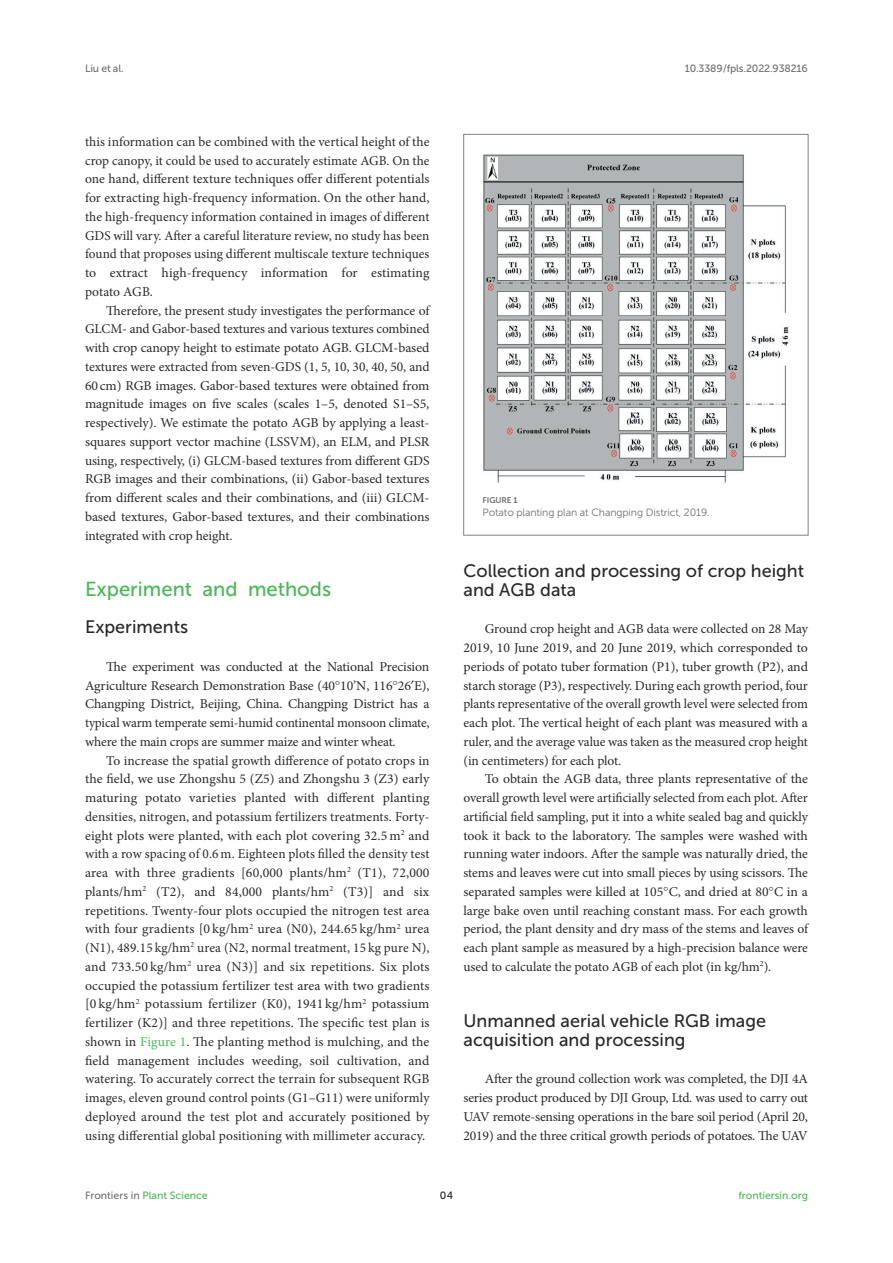
<style>
.page{position:relative;width:893px;height:1263px;background:#fff}
.page>*{position:absolute;margin:0;border:0;box-sizing:border-box;transform-origin:0 0}
.HEAD_1{font:20.25px "Museo Sans 500";color:#49b856}
.HEAD_2{font:18px/18.8px "Museo Sans 500";color:#292929}
.HEAD_2_after_HEAD_1{font:18px "Museo Sans 500";color:#292929}
.TEXT{font:13.5px/18.8px "Minion Pro";color:#292929;text-align:justify}
.TEXT_FLUSH{font:13.5px/18.8px "Minion Pro";letter-spacing:-.01em;color:#292929;text-align:justify}
.FIG_LEG{font:10.5px "Museo Sans 300";letter-spacing:-.01em;color:#6f6f70}
.t1{font:10.5px "Museo Sans 500";color:#49b856}
.t2{font:10.5px "Museo Sans 500";letter-spacing:-.015em;color:#6f6f70}
.t3{font:10.5px "Museo Sans 500";color:#231f20}
.FIG_HD{font:8.25px "Museo Sans 700";letter-spacing:-.01em;color:#6f6f70}
.s1{font-family:"STIX"}
.s2{font-family:"Gentium Plus"}
.s3{color:#49b856}
.s4{color:#6f6f70}
</style>
<div class="page">
<img style="left:483px;top:154px;width:306px;height:329px">
<div style="left:463px;top:134px;width:345px;height:401px;border:1px solid #808285"></div>
<p class="t2" style="left:85px;top:63px;width:40px">Liu et al.</p>
<p class="t2" style="left:685px;top:63px;width:125px">10.3389/fpls.2022.938216</p>
<p class="TEXT" style="left:85px;top:132px;width:346px">this information can be combined with the vertical height of the crop canopy, it could be used to accurately estimate AGB. On the one hand, different texture techniques offer different potentials for extracting high-frequency information. On the other hand, the high-frequency information contained in images of different GDS will vary. After a careful literature review, no study has been found that proposes using different multiscale texture techniques to extract high-frequency information for estimating potato AGB.</p>
<p class="TEXT" style="left:85px;top:301px;width:346px;text-indent:21px">Therefore, the present study investigates the performance of GLCM- and Gabor-based textures and various textures combined with crop canopy height to estimate potato AGB. GLCM-based textures were extracted from seven-GDS (1, 5, 10, 30, 40, 50, and 60cm) RGB images. Gabor-based textures were obtained from magnitude images on five scales (scales 1–5, denoted S1–S5, respectively). We estimate the potato AGB by applying a least&shy;squares support vector machine (LSSVM), an ELM, and PLSR using, respectively, (i) GLCM-based textures from different GDS RGB images and their combinations, (ii) Gabor-based textures from different scales and their combinations, and (iii) GLCM&shy;based textures, Gabor-based textures, and their combinations integrated with crop height.</p>
<p class="HEAD_1" style="left:85px;top:578px;width:248px">Experiment and methods</p>
<p class="HEAD_2_after_HEAD_1" style="left:85px;top:617px;width:105px">Experiments</p>
<p class="TEXT_FLUSH" style="left:85px;top:657px;width:346px;text-indent:21px">The experiment was conducted at the National Precision Agriculture Research Demonstration Base (40<span class="s1">°</span>10’N, 116<span class="s1">°</span>26<span class="s2">′</span>E), Changping District, Beijing, China. Changping District has a typical warm temperate semi-humid continental monsoon climate, where the main crops are summer maize and winter wheat.</p>
<p class="TEXT" style="left:85px;top:751px;width:346px;text-indent:21px">To increase the spatial growth difference of potato crops in the field, we use Zhongshu 5 (Z5) and Zhongshu 3 (Z3) early maturing potato varieties planted with different planting densities, nitrogen, and potassium fertilizers treatments. Forty&shy;eight plots were planted, with each plot covering 32.5 m<sup>2</sup> and with a row spacing of 0.6 m. Eighteen plots filled the density test area with three gradients [60,000 plants/hm<sup>2</sup> (T1), 72,000 plants/hm<sup>2</sup> (T2), and 84,000 plants/hm<sup>2</sup> (T3)] and six repetitions. Twenty-four plots occupied the nitrogen test area with four gradients [0 kg/hm<sup>2</sup> urea (N0), 244.65 kg/hm<sup>2</sup> urea (N1), 489.15 kg/hm<sup>2</sup> urea (N2, normal treatment, 15 kg pure N), and 733.50 kg/hm<sup>2</sup> urea (N3)] and six repetitions. Six plots occupied the potassium fertilizer test area with two gradients [0 kg/hm<sup>2</sup> potassium fertilizer (K0), 1941 kg/hm<sup>2</sup> potassium fertilizer (K2)] and three repetitions. The specific test plan is shown in <span class="s3">Figure 1</span>. The planting method is mulching, and the field management includes weeding, soil cultivation, and watering. To accurately correct the terrain for subsequent RGB images, eleven ground control points (G1–G11) were uniformly deployed around the test plot and accurately positioned by using differential global positioning with millimeter accuracy.</p>
<p class="FIG_HD" style="left:483px;top:495px;width:37px">FIGURE 1</p>
<p class="FIG_LEG" style="left:483px;top:507px;width:228px">Potato planting plan at Changping District, 2019.</p>
<p class="HEAD_2" style="left:463px;top:561px;width:342px">Collection and processing of crop height and AGB data</p>
<p class="TEXT_FLUSH" style="left:463px;top:620px;width:346px;text-indent:21px">Ground crop height and AGB data were collected on 28 May 2019, 10 June 2019, and 20 June 2019, which corresponded to periods of potato tuber formation (P1), tuber growth (P2), and starch storage (P3), respectively. During each growth period, four plants representative of the overall growth level were selected from each plot. The vertical height of each plant was measured with a ruler, and the average value was taken as the measured crop height (in centimeters) for each plot.</p>
<p class="TEXT" style="left:463px;top:770px;width:346px;text-indent:21px">To obtain the AGB data, three plants representative of the overall growth level were artificially selected from each plot. After artificial field sampling, put it into a white sealed bag and quickly took it back to the laboratory. The samples were washed with running water indoors. After the sample was naturally dried, the stems and leaves were cut into small pieces by using scissors. The separated samples were killed at 105<span class="s1">°</span>C, and dried at 80<span class="s1">°</span>C in a large bake oven until reaching constant mass. For each growth period, the plant density and dry mass of the stems and leaves of each plant sample as measured by a high-precision balance were used to calculate the potato AGB of each plot (in kg/hm<sup>2</sup>).</p>
<p class="HEAD_2" style="left:463px;top:1011px;width:304px">Unmanned aerial vehicle RGB image acquisition and processing</p>
<p class="TEXT_FLUSH" style="left:463px;top:1070px;width:346px;text-indent:21px">After the ground collection work was completed, the DJI 4A series product produced by DJI Group, Ltd. was used to carry out UAV remote-sensing operations in the bare soil period (April 20, 2019) and the three critical growth periods of potatoes. The UAV</p>
<p class="t1" style="left:85px;top:1190px;width:124px"><span class="s4">Frontiers in</span> Plant Science</p>
<p class="t3" style="left:440px;top:1190px;width:15px">04</p>
<p class="t1" style="left:738px;top:1190px;width:71px">frontiersin.org</p>
</div>
